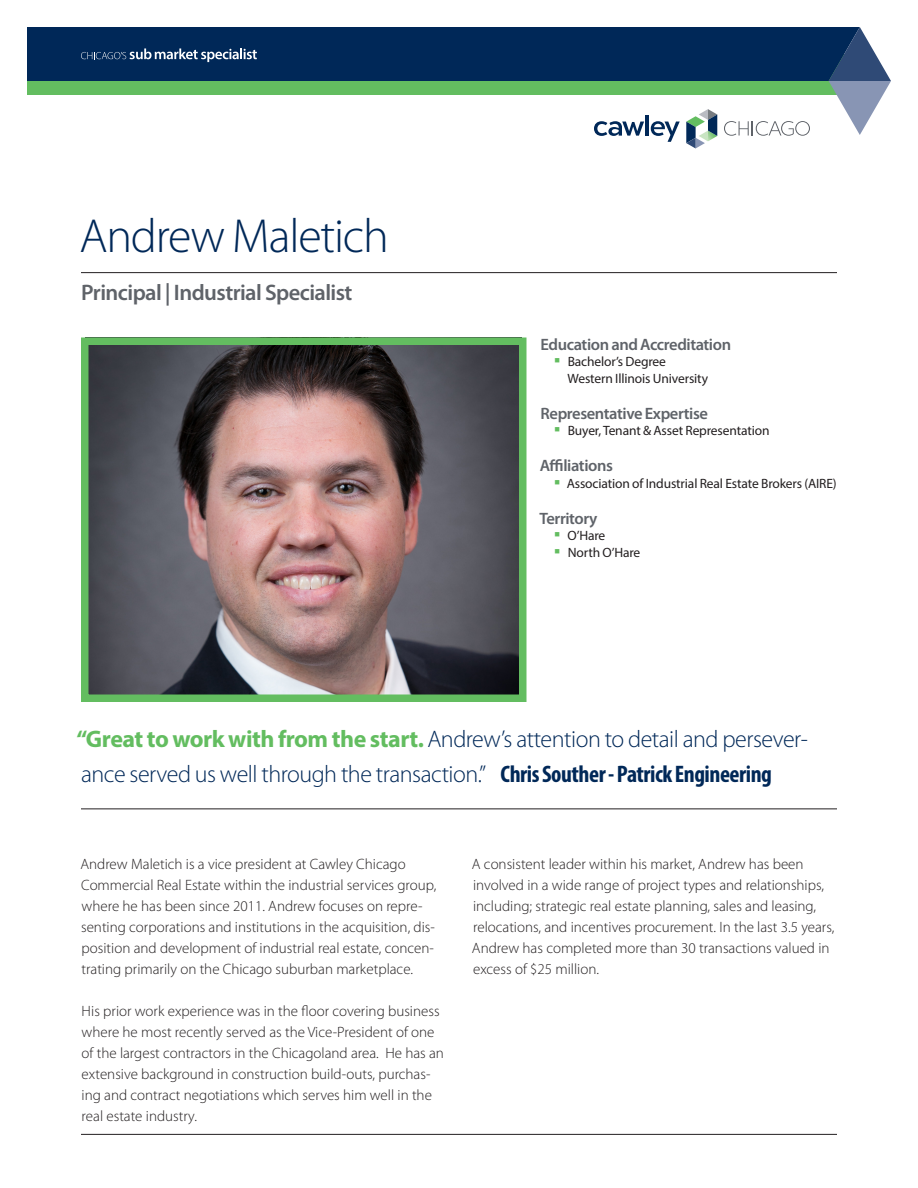
<style>
.page{position:relative;width:918px;height:1188px;background:#fff}
.page>*{position:absolute;margin:0;border:0;box-sizing:border-box;transform-origin:0 0}
.Cawley_Primary_HEADL{font:300 48px "Myriad Pro";letter-spacing:-.025em;color:#002858}
.Cawley_PULL_QUOTE{font:300 24px/34.5px "Myriad Pro";letter-spacing:-.02em;color:#002858}
.Cawley_SUBHEADLINE_2{font:600 22.5px "Myriad Pro";letter-spacing:-.025em;color:#5f6369}
.Cawley_BIO_SUBHEADLI{font:600 16.5px "Myriad Pro";letter-spacing:-.025em;color:#5f6369}
.t1{font:300 15px/21px "Myriad Pro";color:#231f20}
.t2{font:13.5px/16.5px "Myriad Pro";letter-spacing:-.01em;color:#231f20}
.s1{font-weight:700;color:#63bd60}
.s2{font-weight:700;font-stretch:condensed}
</style>
<div class="page">
<div style="left:27px;top:54px;width:837px;height:40px;background:#63bd60"></div>
<div style="left:27px;top:27px;width:802px;height:54px;background:#002858"></div>
<svg style="left:829px;top:27px;width:62px;height:108px"></svg>
<svg style="left:81px;top:48px;width:176px;height:14px;background:#3c5a7f"></svg>
<svg style="left:594px;top:121px;width:50px;height:15px"></svg>
<hr style="left:646px;top:116px;width:3px;height:20px;background:#002858">
<svg style="left:651px;top:121px;width:29px;height:21px"></svg>
<svg style="left:724px;top:121px;width:86px;height:15px"></svg>
<svg style="left:686px;top:109px;width:31px;height:39px"></svg>
<hr style="left:81px;top:1134px;width:756px;height:1px;background:#231f20">
<hr style="left:81px;top:808px;width:756px;height:1px;background:#231f20">
<hr style="left:81px;top:272px;width:756px;height:1px;background:#231f20">
<img style="left:90px;top:347px;width:427px;height:346px">
<div style="left:81px;top:338px;width:445px;height:364px;border:8px solid #63bd60"></div>
<p class="Cawley_Primary_HEADL" style="left:80px;top:210px;width:311px">Andrew Maletich</p>
<p class="Cawley_SUBHEADLINE_2" style="left:81px;top:279px;width:273px">Principal | Industrial Specialist</p>
<p class="Cawley_BIO_SUBHEADLI" style="left:541px;top:334px;width:192px">Education and Accreditation</p>
<p class="t2" style="left:568px;top:353px;width:142px">Bachelor’s Degree<br>Western Illinois University</p>
<p class="Cawley_BIO_SUBHEADLI" style="left:541px;top:403px;width:169px">Representative Expertise</p>
<p class="t2" style="left:568px;top:422px;width:203px">Buyer, Tenant &amp; Asset Representation</p>
<p class="Cawley_BIO_SUBHEADLI" style="left:540px;top:455px;width:75px">Affiliations</p>
<p class="t2" style="left:567px;top:475px;width:271px">Association of Industrial Real Estate Brokers (AIRE)</p>
<p class="Cawley_BIO_SUBHEADLI" style="left:540px;top:508px;width:60px">Territory</p>
<p class="t2" style="left:567px;top:527px;width:39px">O’Hare</p>
<p class="t2" style="left:568px;top:544px;width:74px">North O’Hare</p>
<p class="Cawley_PULL_QUOTE" style="left:76px;top:722px;width:733px"><span class="s1">“Great to work with from the start.</span> Andrew’s attention to detail and persever&shy;ance served us well through the transaction.” <span class="s2">Chris Souther - Patrick Engineering</span></p>
<p class="t1" style="left:80px;top:853px;width:357px">Andrew Maletich is a vice president at Cawley Chicago Commercial Real Estate within the industrial services group, where he has been since 2011. Andrew focuses on repre&shy;senting corporations and institutions in the acquisition, dis&shy;position and development of industrial real estate, concen&shy;trating primarily on the Chicago suburban marketplace.</p>
<p class="t1" style="left:82px;top:1000px;width:364px">His prior work experience was in the floor covering business where he most recently served as the Vice-President of one of the largest contractors in the Chicagoland area. He has an extensive background in construction build-outs, purchas&shy;ing and contract negotiations which serves him well in the real estate industry.</p>
<p class="t1" style="left:472px;top:853px;width:364px">A consistent leader within his market, Andrew has been involved in a wide range of project types and relationships, including; strategic real estate planning, sales and leasing, relocations, and incentives procurement. In the last 3.5 years, Andrew has completed more than 30 transactions valued in excess of $25 million.</p>
</div>
